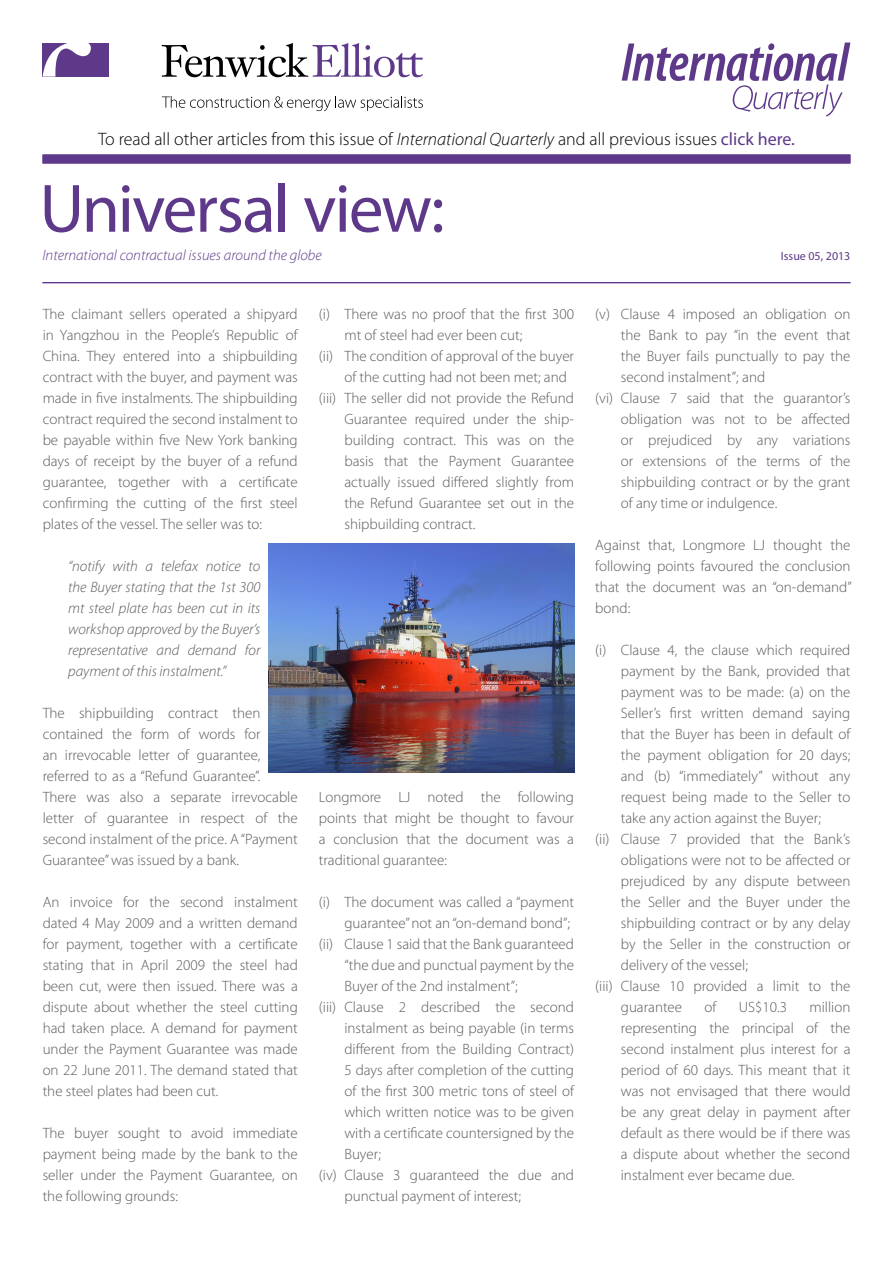
<style>
.page{position:relative;width:893px;height:1263px;background:#fff}
.page>*{position:absolute;margin:0;border:0;box-sizing:border-box;transform-origin:0 0}
.t1{font:69px "Myriad Pro";letter-spacing:-.03em;color:#5e398a}
.t2{font:300 18px "Myriad Pro";color:#000}
.t3{font:300 15px/21px "Myriad Pro";color:#58595b;text-align:justify}
.t4{font:italic 300 15px/21px "Myriad Pro";color:#58595b;text-align:justify}
.t5{font:italic 300 15px "Myriad Pro";color:#5e398a}
.t6{font:12px "Myriad Pro";color:#5e398a}
.s1{font-style:italic}
.s2{font-weight:400;color:#5e398a}
</style>
<div class="page">
<svg style="left:162px;top:43px;width:261px;height:34px"></svg>
<div style="left:43px;top:43px;width:66px;height:34px;background:#5e398a"></div>
<svg style="left:43px;top:43px;width:48px;height:34px"></svg>
<svg style="left:162px;top:96px;width:261px;height:15px"></svg>
<svg style="left:622px;top:43px;width:228px;height:73px"></svg>
<hr style="left:43px;top:282px;width:807px;height:1px;background:#5e398a">
<div style="left:43px;top:154px;width:807px;height:9px;background:#5e398a"></div>
<img style="left:269px;top:543px;width:305px;height:229px">
<p class="t2" style="left:98px;top:128px;width:698px">To read all other articles from this issue of <span class="s1">International Quarterly</span> and all previous issues <span class="s2">click here.</span></p>
<h1 class="t1" style="left:40px;top:166px;width:407px">Universal view:</h1>
<p class="t5" style="left:43px;top:246px;width:281px">International contractual issues around the globe</p>
<p class="t3" style="left:43px;top:303px;width:257px">The claimant sellers operated a shipyard in Yangzhou in the People’s Republic of China. They entered into a shipbuilding contract with the buyer, and payment was made in five instalments. The shipbuilding contract required the second instalment to be payable within five New York banking days of receipt by the buyer of a refund guarantee, together with a certificate confirming the cutting of the first steel plates of the vessel. The seller was to:</p>
<p class="t4" style="left:68px;top:555px;width:194px">“notify with a telefax notice to the Buyer stating that the 1st 300 mt steel plate has been cut in its workshop approved by the Buyer’s representative and demand for payment of this instalment.”</p>
<p class="t3" style="left:43px;top:702px;width:257px;text-align:left">The shipbuilding contract then contained the form of words for<br>an irrevocable letter of guarantee, referred to as a “Refund Guarantee”.<br>There was also a separate irrevocable letter of guarantee in respect of the second instalment of the price. A “Payment Guarantee” was issued by a bank.</p>
<p class="t3" style="left:43px;top:891px;width:257px">An invoice for the second instalment dated 4 May 2009 and a written demand for payment, together with a certificate stating that in April 2009 the steel had been cut, were then issued. There was a dispute about whether the steel cutting had taken place. A demand for payment under the Payment Guarantee was made on 22 June 2011. The demand stated that the steel plates had been cut.</p>
<p class="t3" style="left:43px;top:1122px;width:257px">The buyer sought to avoid immediate payment being made by the bank to the seller under the Payment Guarantee, on the following grounds:</p>
<p class="t3" style="left:319px;top:303px;width:257px">(i) There was no proof that the first 300</p>
<p class="t3" style="left:344px;top:324px;width:179px">mt of steel had ever been cut;</p>
<p class="t3" style="left:319px;top:345px;width:257px">(ii) The condition of approval of the buyer</p>
<p class="t3" style="left:344px;top:366px;width:224px">of the cutting had not been met; and</p>
<p class="t3" style="left:319px;top:387px;width:257px">(iii) The seller did not provide the Refund</p>
<p class="t3" style="left:344px;top:408px;width:231px">Guarantee required under the ship-</p>
<p class="t3" style="left:344px;top:429px;width:231px">building contract. This was on the</p>
<p class="t3" style="left:344px;top:450px;width:231px">basis that the Payment Guarantee</p>
<p class="t3" style="left:344px;top:471px;width:231px">actually issued differed slightly from</p>
<p class="t3" style="left:344px;top:492px;width:231px">the Refund Guarantee set out in the</p>
<p class="t3" style="left:344px;top:513px;width:133px">shipbuilding contract.</p>
<p class="t3" style="left:319px;top:786px;width:257px">Longmore LJ noted the following points that might be thought to favour a conclusion that the document was a traditional guarantee:</p>
<p class="t3" style="left:319px;top:891px;width:257px">(i) The document was called a “payment</p>
<p class="t3" style="left:344px;top:912px;width:227px">guarantee” not an “on-demand bond”;</p>
<p class="t3" style="left:319px;top:933px;width:257px">(ii) Clause 1 said that the Bank guaranteed</p>
<p class="t3" style="left:344px;top:954px;width:231px">“the due and punctual payment by the</p>
<p class="t3" style="left:344px;top:975px;width:175px">Buyer of the 2nd instalment”;</p>
<p class="t3" style="left:319px;top:996px;width:257px">(iii) Clause 2 described the second</p>
<p class="t3" style="left:344px;top:1017px;width:231px">instalment as being payable (in terms</p>
<p class="t3" style="left:344px;top:1038px;width:231px">different from the Building Contract)</p>
<p class="t3" style="left:344px;top:1059px;width:231px">5 days after completion of the cutting</p>
<p class="t3" style="left:344px;top:1080px;width:231px">of the first 300 metric tons of steel of</p>
<p class="t3" style="left:344px;top:1101px;width:231px">which written notice was to be given</p>
<p class="t3" style="left:344px;top:1122px;width:231px">with a certificate countersigned by the</p>
<p class="t3" style="left:344px;top:1143px;width:38px">Buyer;</p>
<p class="t3" style="left:319px;top:1164px;width:257px">(iv) Clause 3 guaranteed the due and</p>
<p class="t3" style="left:344px;top:1185px;width:178px">punctual payment of interest;</p>
<p class="t6" style="left:781px;top:249px;width:71px">Issue 05, 2013</p>
<p class="t3" style="left:595px;top:303px;width:257px">(v) Clause 4 imposed an obligation on</p>
<p class="t3" style="left:621px;top:324px;width:231px">the Bank to pay “in the event that</p>
<p class="t3" style="left:621px;top:345px;width:231px">the Buyer fails punctually to pay the</p>
<p class="t3" style="left:621px;top:366px;width:146px">second instalment”; and</p>
<p class="t3" style="left:595px;top:387px;width:257px">(vi) Clause 7 said that the guarantor’s</p>
<p class="t3" style="left:621px;top:408px;width:231px">obligation was not to be affected</p>
<p class="t3" style="left:621px;top:429px;width:231px">or prejudiced by any variations</p>
<p class="t3" style="left:621px;top:450px;width:231px">or extensions of the terms of the</p>
<p class="t3" style="left:621px;top:471px;width:231px">shipbuilding contract or by the grant</p>
<p class="t3" style="left:621px;top:492px;width:158px">of any time or indulgence.</p>
<p class="t3" style="left:595px;top:534px;width:258px">Against that, Longmore LJ thought the following points favoured the conclusion that the document was an “on-demand” bond:</p>
<p class="t3" style="left:595px;top:639px;width:257px">(i) Clause 4, the clause which required</p>
<p class="t3" style="left:621px;top:660px;width:231px">payment by the Bank, provided that</p>
<p class="t3" style="left:621px;top:681px;width:231px">payment was to be made: (a) on the</p>
<p class="t3" style="left:621px;top:702px;width:231px">Seller’s first written demand saying</p>
<p class="t3" style="left:621px;top:723px;width:231px">that the Buyer has been in default of</p>
<p class="t3" style="left:621px;top:744px;width:231px">the payment obligation for 20 days;</p>
<p class="t3" style="left:621px;top:765px;width:231px">and (b) “immediately” without any</p>
<p class="t3" style="left:621px;top:786px;width:231px">request being made to the Seller to</p>
<p class="t3" style="left:621px;top:807px;width:202px">take any action against the Buyer;</p>
<p class="t3" style="left:595px;top:828px;width:257px">(ii) Clause 7 provided that the Bank’s</p>
<p class="t3" style="left:621px;top:849px;width:231px">obligations were not to be affected or</p>
<p class="t3" style="left:621px;top:870px;width:231px">prejudiced by any dispute between</p>
<p class="t3" style="left:621px;top:891px;width:231px">the Seller and the Buyer under the</p>
<p class="t3" style="left:621px;top:912px;width:231px">shipbuilding contract or by any delay</p>
<p class="t3" style="left:621px;top:933px;width:231px">by the Seller in the construction or</p>
<p class="t3" style="left:621px;top:954px;width:129px">delivery of the vessel;</p>
<p class="t3" style="left:595px;top:975px;width:257px">(iii) Clause 10 provided a limit to the</p>
<p class="t3" style="left:621px;top:996px;width:63px">guarantee</p>
<p class="t3" style="left:704px;top:996px;width:13px">of</p>
<p class="t3" style="left:739px;top:996px;width:50px">US$10.3</p>
<p class="t3" style="left:621px;top:996px;width:231px;text-indent:189px">million representing the principal of the second instalment plus interest for a period of 60 days. This meant that it was not envisaged that there would be any great delay in payment after default as there would be if there was a dispute about whether the second instalment ever became due.</p>
</div>
